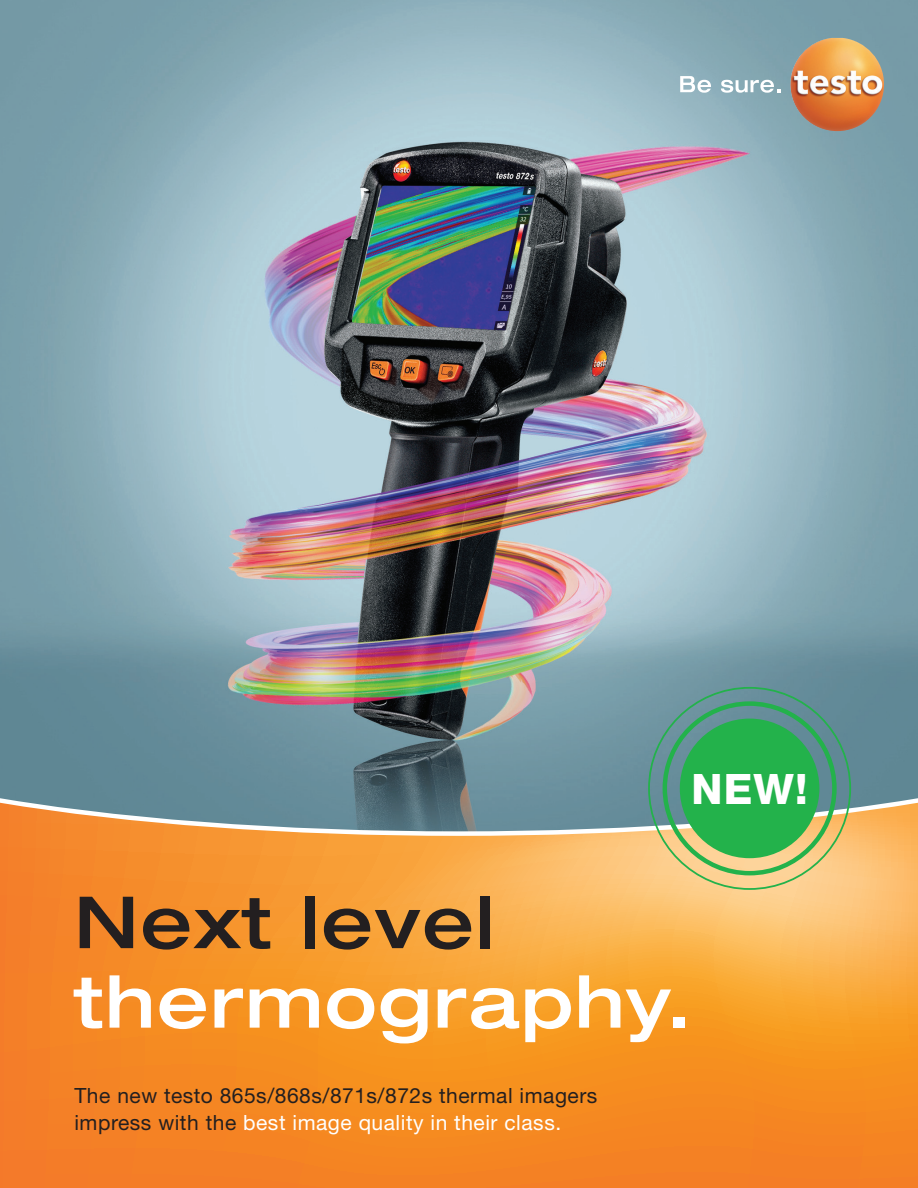
<style>
.page{position:relative;width:918px;height:1188px;background:#fff}
.page>*{position:absolute;margin:0;border:0;box-sizing:border-box;transform-origin:0 0}
.t1{font:500 expanded 72px/79.5px "Helvetica Neue LTW1 G";letter-spacing:.025em;color:#fff}
.t2{font:800 42px "Helvetica Neue LTW1 G";color:#fff}
.t3{font:21px/27px "Helvetica Neue LTW1 G";letter-spacing:.025em;color:#231f20}
.s1{color:#231f20}
.s2{color:#fff}
</style>
<div class="page">
<img style="left:0;top:0;width:918px;height:795px">
<svg style="left:0;top:803px;width:918px;height:385px;background:#f19636"></svg>
<svg style="left:648px;top:687px;width:203px;height:203px;background:#6aad73"></svg>
<img style="left:790px;top:38px;width:94px;height:93px">
<svg style="left:680px;top:76px;width:31px;height:17px"></svg>
<svg style="left:721px;top:80px;width:60px;height:13px"></svg>
<p class="t2" style="left:692px;top:764px;width:117px">NEW!</p>
<p class="t1" style="left:74px;top:880px;width:619px"><span class="s1">Next level </span>thermography.</p>
<p class="t3" style="left:74px;top:1082px;width:525px">The new testo 865s/868s/871s/872s thermal imagers impress with the <span class="s2">best image quality in their class.</span></p>
</div>
